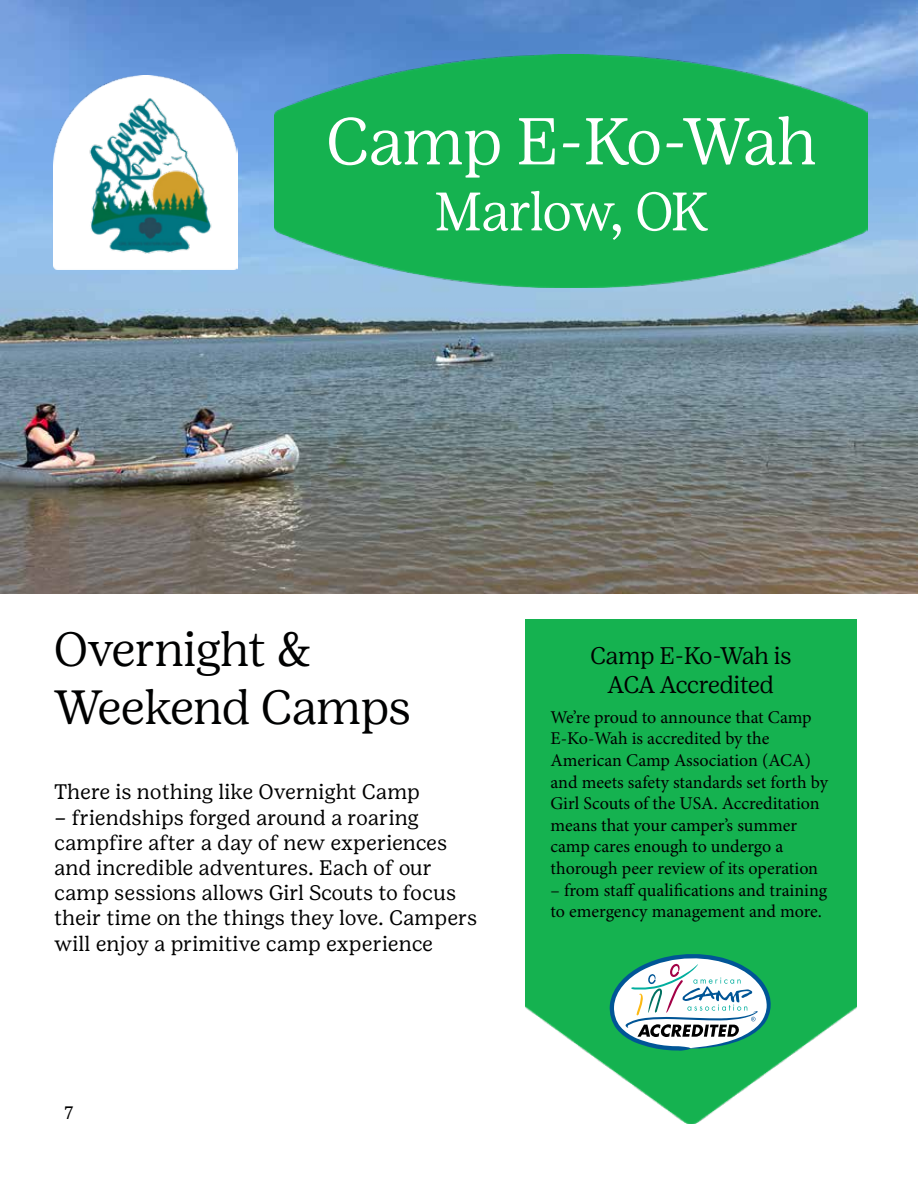
<style>
.page{position:relative;width:918px;height:1188px;background:#fff}
.page>*{position:absolute;margin:0;border:0;box-sizing:border-box;transform-origin:0 0}
.t1{font:300 66px "Girl Scout Display";color:#fff}
.t2{font:300 54px "Girl Scout Display";letter-spacing:-.025em;color:#fff}
.t3{font:300 48px/57.6px "Girl Scout Display";color:#000101}
.t4{font:300 24px/28.8px "Girl Scout Display";color:#000;text-align:center}
.t5{font:21px/25.2px "Girl Scout Text";color:#000101}
.t6{font:18px/21.6px "Minion Pro";letter-spacing:-.005em;color:#000}
.t7{font:18px "Girl Scout Text";color:#000}
</style>
<div class="page">
<img style="left:0;top:0;width:918px;height:594px">
<img style="left:18px;top:40px;width:254px;height:265px">
<img style="left:274px;top:55px;width:593px;height:233px">
<img style="left:525px;top:620px;width:332px;height:503px">
<svg style="left:609px;top:949px;width:166px;height:103px"></svg>
<h1 class="t1" style="left:326px;top:101px;width:492px">Camp E-Ko-Wah</h1>
<h2 class="t2" style="left:434px;top:179px;width:276px">Marlow, OK</h2>
<h3 class="t3" style="left:54px;top:620px;width:358px">Overnight &amp;<br>Weekend Camps</h3>
<p class="t5" style="left:54px;top:779px;width:368px">There is nothing like Overnight Camp</p>
<p class="t5" style="left:54px;top:804px;width:425px">– friendships forged around a roaring campfire after a day of new experiences and incredible adventures. Each of our camp sessions allows Girl Scouts to focus their time on the things they love. Campers will enjoy a primitive camp experience</p>
<p class="t7" style="left:64px;top:1101px;width:11px">7</p>
<h3 class="t4" style="left:591px;top:641px;width:202px">Camp E-Ko-Wah is<br>ACA Accredited</h3>
<p class="t6" style="left:551px;top:706px;width:279px">We’re proud to announce that Camp E-Ko-Wah is accredited by the American Camp Association (ACA) and meets safety standards set forth by Girl Scouts of the USA. Accreditation means that your camper’s summer camp cares enough to undergo a thorough peer review of its operation</p>
<p class="t6" style="left:551px;top:879px;width:278px">– from staff qualifications and training to emergency management and more.</p>
</div>
